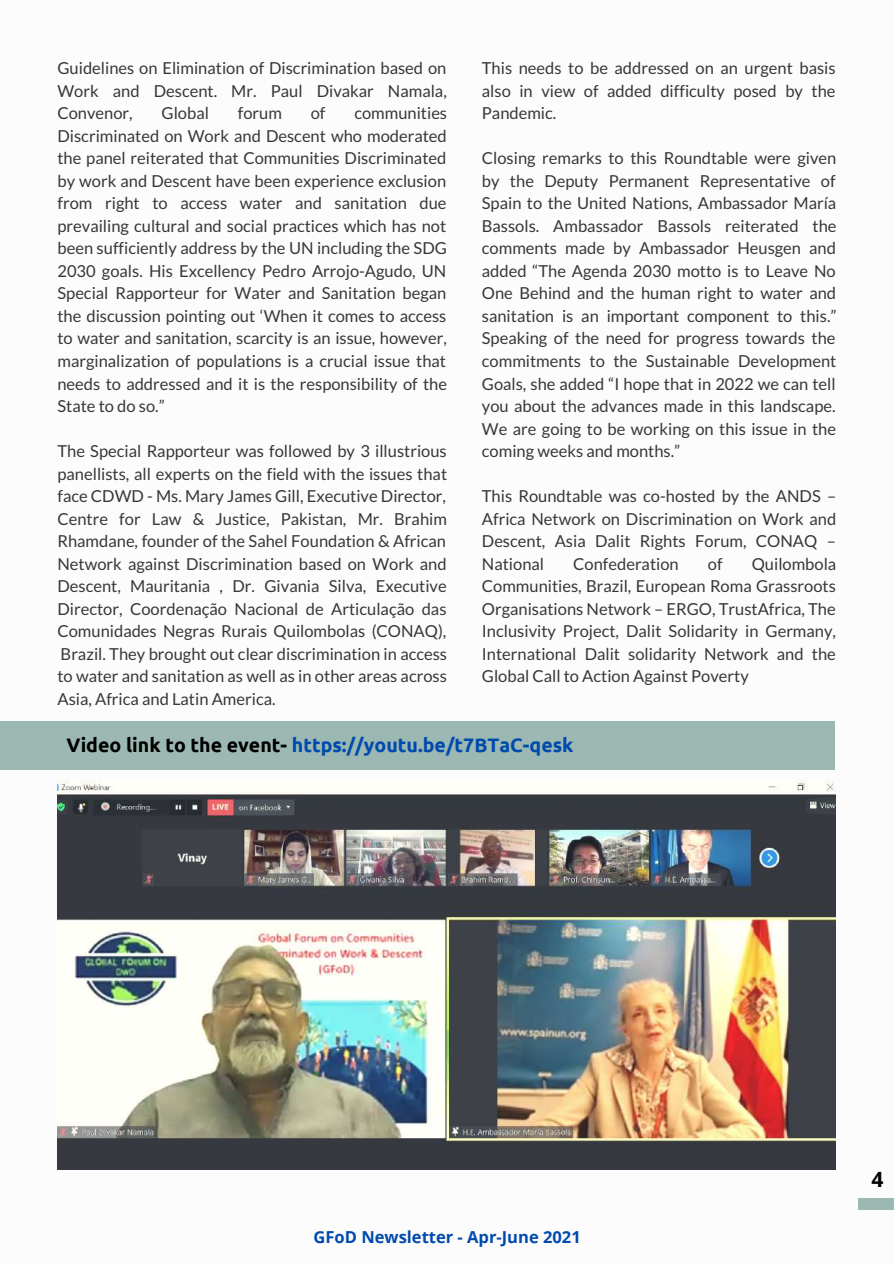
<style>
.page{position:relative;width:894px;height:1264px;background:#fff}
.page>*{position:absolute;margin:0;border:0;box-sizing:border-box;transform-origin:0 0}
.t1{font:700 21px "Open Sans";color:#000}
.t2{font:700 19.5px "Ubuntu";color:#004aad}
.t3{font:16.5px/22.5px "Lato";color:#373737;text-align:justify}
.t4{font:700 16.5px "Open Sans";color:#004aad}
.s1{color:#000}
</style>
<div class="page">
<img style="left:57px;top:780px;width:777px;height:389px">
<div style="left:0;top:721px;width:834px;height:48px;background:#9bb8b2"></div>
<div style="left:857px;top:1198px;width:36px;height:11px;background:#9bb8b2"></div>
<p class="t3" style="left:57px;top:56px;width:391px">Guidelines on Elimination of Discrimination based on Work and Descent. Mr. Paul Divakar Namala, Convenor,</p>
<p class="t3" style="left:482px;top:56px;width:355px">This needs to be addressed on an urgent basis also in view of added difficulty posed by the Pandemic.</p>
<p class="t3" style="left:482px;top:147px;width:356px">Closing remarks to this Roundtable were given by the Deputy Permanent Representative of Spain to the United Nations, Ambassador María Bassols. Ambassador Bassols reiterated the comments made by Ambassador Heusgen and added “The Agenda 2030 motto is to Leave No One Behind and the human right to water and sanitation is an important component to this.” Speaking of the need for progress towards the commitments to the Sustainable Development Goals, she added “I hope that in 2022 we can tell you about the advances made in this landscape.<br>We are going to be working on this issue in the coming weeks and months.”</p>
<p class="t3" style="left:482px;top:484px;width:356px">This Roundtable was co-hosted by the ANDS – Africa Network on Discrimination on Work and Descent, Asia Dalit Rights Forum, CONAQ – National</p>
<p class="t3" style="left:161px;top:101px;width:49px">Global</p>
<p class="t3" style="left:238px;top:101px;width:46px">forum</p>
<p class="t3" style="left:311px;top:101px;width:16px">of</p>
<p class="t3" style="left:57px;top:101px;width:391px;text-indent:297px">communities Discriminated on Work and Descent who moderated the panel reiterated that Communities Discriminated by work and Descent have been experience exclusion from right to access water and sanitation due prevailing cultural and social practices which has not been sufficiently address by the UN including the SDG 2030 goals. His Excellency Pedro Arrojo-Agudo, UN Special Rapporteur for Water and Sanitation began the discussion pointing out ‘When it comes to access to water and sanitation, scarcity is an issue, however, marginalization of populations is a crucial issue that needs to addressed and it is the responsibility of the State to do so.”</p>
<p class="t3" style="left:57px;top:439px;width:391px">The Special Rapporteur was followed by 3 illustrious panellists, all experts on the field with the issues that face CDWD - Ms. Mary James Gill, Executive Director, Centre for Law &amp; Justice, Pakistan, Mr. Brahim Rhamdane, founder of the Sahel Foundation &amp; African Network against Discrimination based on Work and Descent, Mauritania , Dr. Givania Silva, Executive Director, Coordenação Nacional de Articulação das Comunidades Negras Rurais Quilombolas (CONAQ), Brazil. They brought out clear discrimination in access to water and sanitation as well as in other areas across Asia, Africa and Latin America.</p>
<p class="t2" style="left:67px;top:733px;width:508px"><span class="s1">Video link to the event-</span> https://youtu.be/t7BTaC-qesk</p>
<p class="t3" style="left:482px;top:552px;width:356px;text-indent:270px">Quilombola Communities, Brazil, European Roma Grassroots Organisations Network – ERGO, TrustAfrica, The Inclusivity Project, Dalit Solidarity in Germany, International Dalit solidarity Network and the Global Call to Action Against Poverty</p>
<p class="t3" style="left:573px;top:552px;width:107px">Confederation</p>
<p class="t3" style="left:707px;top:552px;width:16px">of</p>
<p class="t4" style="left:313px;top:1225px;width:268px">GFoD Newsletter - Apr-June 2021</p>
<p class="t1" style="left:871px;top:1164px;width:13px">4</p>
</div>
